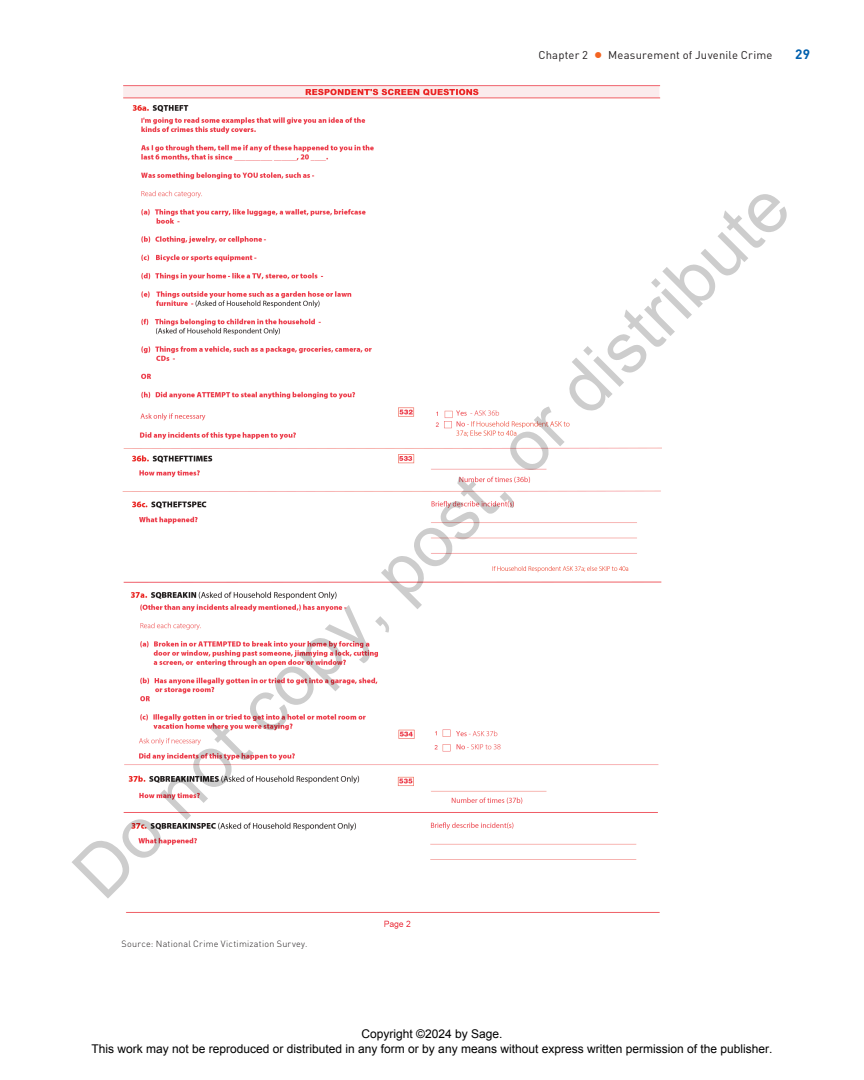
<style>
.page{position:relative;width:864px;height:1080px;background:#fff}
.page>*{position:absolute;margin:0;border:0;box-sizing:border-box;transform-origin:0 0}
.t1{font:72px "Arial";color:rgb(0 0 0/.2)}
.t2{font:700 13.5px "DIN Pro";color:#0160ae}
.t3{font:12px/14.4px "Arial";color:#000;text-align:center}
.t4{font:11.25px "DIN Pro";letter-spacing:.02em;color:#231f20}
.t5{font:300 9px "DIN Pro";letter-spacing:.025em;color:#231f20}
.s1{font-family:"STIX General";font-size:15.75px;color:#f36421}
</style>
<div class="page">
<img style="left:122px;top:85px;width:540px;height:844px">
<p class="t4" style="left:538px;top:46px;width:236px">Chapter 2 <span class="s1">•</span> Measurement of Juvenile Crime</p>
<p class="t2" style="left:795px;top:42px;width:16px">29</p>
<h1 class="t1" style="left:53px;top:851px;width:978px;rotate:-45deg">Do not copy, post, or distribute</h1>
<p class="t5" style="left:122px;top:937px;width:187px">Source: National Crime Victimization Survey.</p>
<p class="t3" style="left:92px;top:1027px;width:682px">Copyright ©2024 by Sage.<br>This work may not be reproduced or distributed in any form or by any means without express written permission of the publisher.</p>
</div>
